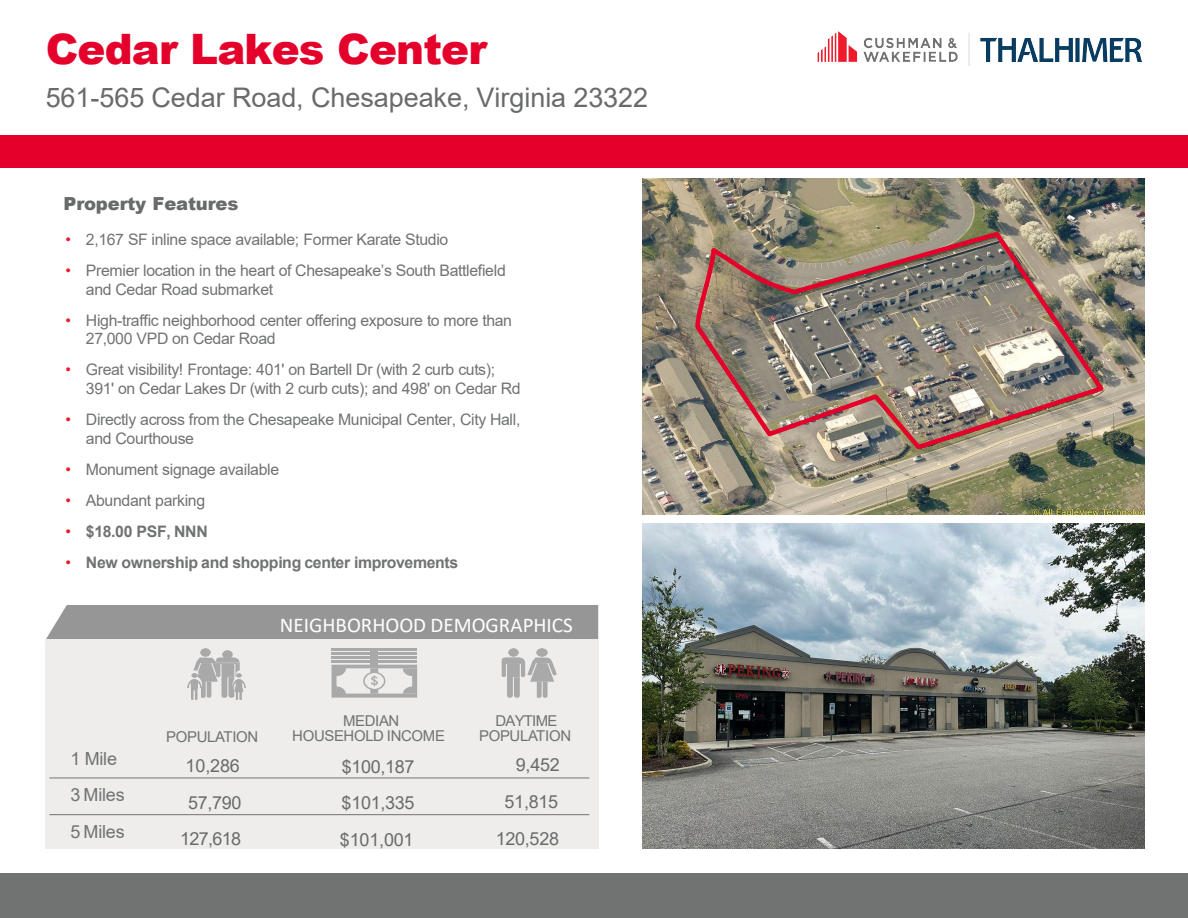
<style>
.page{position:relative;width:1188px;height:918px;background:#fff}
.page>*{position:absolute;margin:0;border:0;box-sizing:border-box;transform-origin:0 0}
.t1{font:900 42px "Arial";letter-spacing:-.02em;color:#e4002b}
.t2{font:27px "Arial";letter-spacing:-.005em;color:#696b6b}
.t3{font:21px "Calibri";color:#fff}
.t4{font:18px "Arial";letter-spacing:-.015em;color:#696b6b}
.t5{font:18px "Arial";letter-spacing:-.01em;color:#707372}
.t6{font:900 18px "Arial";letter-spacing:-.005em;color:#696b6b}
.t7{font:15.9px/18.9px "Arial";letter-spacing:-.02em;color:#707372}
.t8{font:700 15.9px "Arial";letter-spacing:-.02em;color:#707372}
.t9{font:15px/15.1px "Arial";letter-spacing:-.025em;color:#707372;text-align:center}
.s1{color:#ed1c2b}
.s2{font-weight:400;color:#ed1c2b}
</style>
<div class="page">
<div style="left:0;top:135px;width:1188px;height:32px;background:#e4002b"></div>
<img style="left:817px;top:31px;width:325px;height:35px">
<img style="left:643px;top:179px;width:502px;height:335px">
<div style="left:46px;top:605px;width:552px;height:34px;background:#969696"></div>
<div style="left:45px;top:639px;width:553px;height:209px;background:#eeedec"></div>
<hr style="left:49px;top:778px;width:540px;height:1px;background:#707372">
<hr style="left:49px;top:814px;width:540px;height:1px;background:#707372">
<svg style="left:502px;top:648px;width:55px;height:50px"></svg>
<hr style="left:332px;top:648px;width:85px;height:3px;background:#aaa9aa">
<svg style="left:332px;top:651px;width:85px;height:47px"></svg>
<img style="left:188px;top:673px;width:10px;height:26px">
<svg style="left:193px;top:648px;width:47px;height:50px"></svg>
<img style="left:232px;top:673px;width:14px;height:27px">
<img style="left:693px;top:228px;width:415px;height:224px">
<img style="left:643px;top:524px;width:502px;height:324px">
<div style="left:0;top:873px;width:1188px;height:45px;background:#707372"></div>
<h1 class="t1" style="left:46px;top:18px;width:443px">Cedar Lakes Center</h1>
<h2 class="t2" style="left:46px;top:78px;width:604px">561-565 Cedar Road, Chesapeake, Virginia 23322</h2>
<p class="t6" style="left:64px;top:190px;width:176px">Property Features</p>
<p class="t7" style="left:66px;top:230px;width:384px"><span class="s1">•</span> 2,167 SF inline space available; Former Karate Studio</p>
<p class="t7" style="left:86px;top:261px;width:421px;text-indent:-20px"><span class="s1">•</span> Premier location in the heart of Chesapeake’s South Battlefield and Cedar Road submarket</p>
<p class="t7" style="left:86px;top:310px;width:428px;text-indent:-20px"><span class="s1">•</span> High-traffic neighborhood center offering exposure to more than<br>27,000 VPD on Cedar Road</p>
<p class="t7" style="left:86px;top:360px;width:436px;text-indent:-20px"><span class="s1">•</span> Great visibility! Frontage: 401' on Bartell Dr (with 2 curb cuts);<br>391' on Cedar Lakes Dr (with 2 curb cuts); and 498' on Cedar Rd</p>
<p class="t7" style="left:86px;top:410px;width:436px;text-indent:-20px"><span class="s1">•</span> Directly across from the Chesapeake Municipal Center, City Hall, and Courthouse</p>
<p class="t7" style="left:66px;top:460px;width:215px"><span class="s1">•</span> Monument signage available</p>
<p class="t7" style="left:66px;top:491px;width:141px"><span class="s1">•</span> Abundant parking</p>
<p class="t8" style="left:66px;top:520px;width:144px"><span class="s2">•</span> $18.00 PSF, NNN</p>
<p class="t8" style="left:66px;top:551px;width:394px"><span class="s2">•</span> New ownership and shopping center improvements</p>
<p class="t5" style="left:70px;top:746px;width:48px">1 Mile</p>
<p class="t5" style="left:70px;top:783px;width:56px">3 Miles</p>
<p class="t5" style="left:70px;top:819px;width:56px">5 Miles</p>
<p class="t3" style="left:280px;top:610px;width:294px">NEIGHBORHOOD DEMOGRAPHICS</p>
<p class="t9" style="left:166px;top:729px;width:93px">POPULATION</p>
<p class="t4" style="left:186px;top:753px;width:56px">10,286</p>
<p class="t4" style="left:188px;top:790px;width:55px">57,790</p>
<p class="t4" style="left:180px;top:827px;width:63px">127,618</p>
<p class="t9" style="left:292px;top:713px;width:154px">MEDIAN<br>HOUSEHOLD INCOME</p>
<p class="t4" style="left:342px;top:754px;width:74px">$100,187</p>
<p class="t4" style="left:342px;top:791px;width:75px">$101,335</p>
<p class="t4" style="left:340px;top:827px;width:75px">$101,001</p>
<p class="t9" style="left:479px;top:713px;width:93px">DAYTIME<br>POPULATION</p>
<p class="t4" style="left:516px;top:753px;width:45px">9,452</p>
<p class="t4" style="left:505px;top:789px;width:55px">51,815</p>
<p class="t4" style="left:496px;top:826px;width:65px">120,528</p>
</div>
